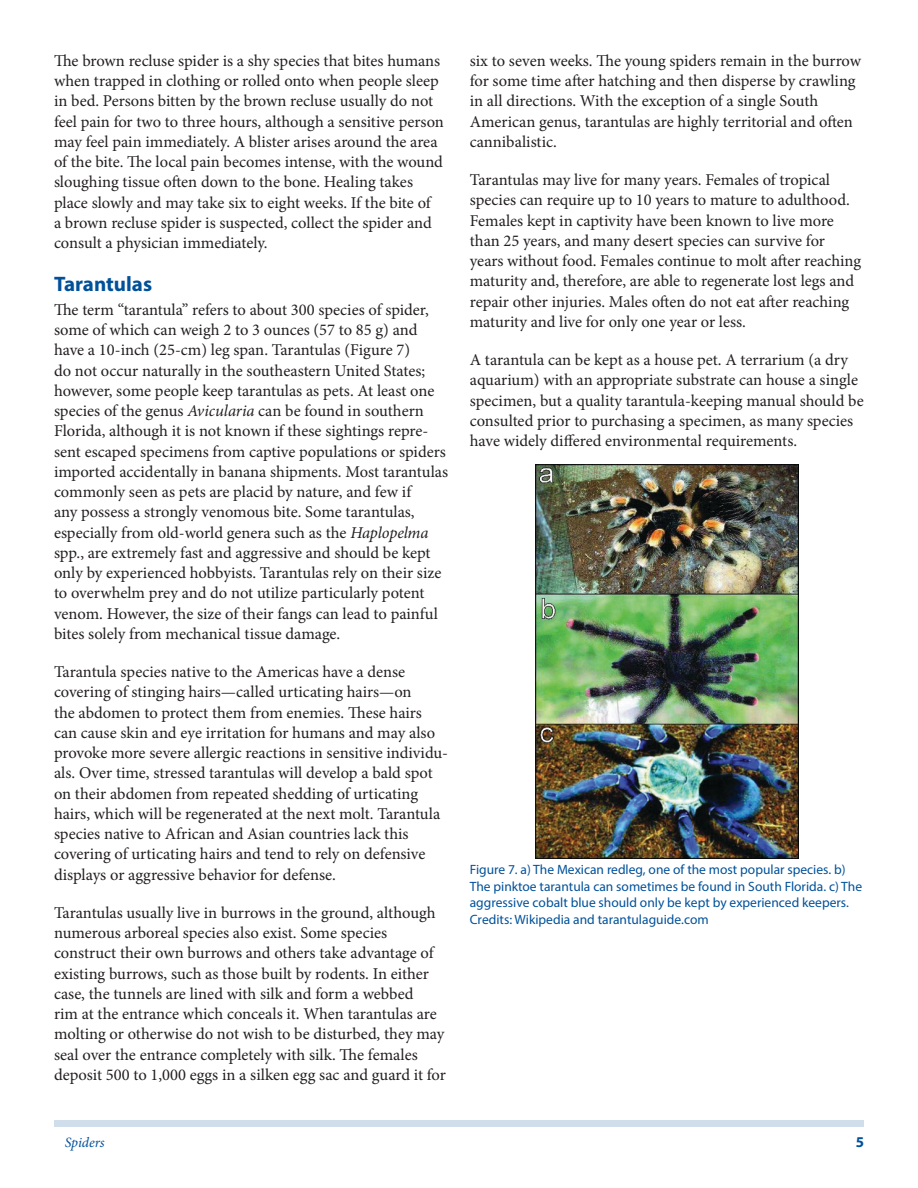
<style>
.page{position:relative;width:918px;height:1188px;background:#fff}
.page>*{position:absolute;margin:0;border:0;box-sizing:border-box;transform-origin:0 0}
.SectionHeading1{font:700 21px "Myriad Pro";color:#01519a}
.Paragraph{font:16.5px/20.2px "Minion Pro";letter-spacing:-.005em;color:#231f20}
.t1{font:700 15px "Myriad Pro";color:#01519a}
.RunningTitleItalics{font:italic 14.25px "Minion Pro";letter-spacing:-.005em;color:#01519a}
.t2{font:13.5px/16.5px "Myriad Pro";color:#01519a}
.s1{font-style:italic}
</style>
<div class="page">
<div style="left:54px;top:1120px;width:810px;height:7px;background:#d0deeb"></div>
<img style="left:535px;top:464px;width:263px;height:395px">
<p class="Paragraph" style="left:54px;top:51px;width:391px">The brown recluse spider is a shy species that bites humans when trapped in clothing or rolled onto when people sleep in bed. Persons bitten by the brown recluse usually do not feel pain for two to three hours, although a sensitive person may feel pain immediately. A blister arises around the area of the bite. The local pain becomes intense, with the wound sloughing tissue often down to the bone. Healing takes place slowly and may take six to eight weeks. If the bite of<br>a brown recluse spider is suspected, collect the spider and consult a physician immediately.</p>
<p class="SectionHeading1" style="left:54px;top:271px;width:100px">Tarantulas</p>
<p class="Paragraph" style="left:54px;top:300px;width:396px">The term “tarantula” refers to about 300 species of spider, some of which can weigh 2 to 3 ounces (57 to 85 g) and have a 10-inch (25-cm) leg span. Tarantulas (Figure 7)<br>do not occur naturally in the southeastern United States; however, some people keep tarantulas as pets. At least one species of the genus <span class="s1">Avicularia</span> can be found in southern Florida, although it is not known if these sightings repre&shy;sent escaped specimens from captive populations or spiders imported accidentally in banana shipments. Most tarantulas commonly seen as pets are placid by nature, and few if<br>any possess a strongly venomous bite. Some tarantulas, especially from old-world genera such as the <span class="s1">Haplopelma </span>spp., are extremely fast and aggressive and should be kept only by experienced hobbyists. Tarantulas rely on their size to overwhelm prey and do not utilize particularly potent venom. However, the size of their fangs can lead to painful bites solely from mechanical tissue damage.</p>
<p class="Paragraph" style="left:54px;top:662px;width:396px">Tarantula species native to the Americas have a dense covering of stinging hairs—called urticating hairs—on<br>the abdomen to protect them from enemies. These hairs can cause skin and eye irritation for humans and may also provoke more severe allergic reactions in sensitive individu&shy;als. Over time, stressed tarantulas will develop a bald spot on their abdomen from repeated shedding of urticating hairs, which will be regenerated at the next molt. Tarantula species native to African and Asian countries lack this covering of urticating hairs and tend to rely on defensive displays or aggressive behavior for defense.</p>
<p class="Paragraph" style="left:54px;top:902px;width:393px">Tarantulas usually live in burrows in the ground, although numerous arboreal species also exist. Some species construct their own burrows and others take advantage of existing burrows, such as those built by rodents. In either case, the tunnels are lined with silk and form a webbed<br>rim at the entrance which conceals it. When tarantulas are molting or otherwise do not wish to be disturbed, they may seal over the entrance completely with silk. The females deposit 500 to 1,000 eggs in a silken egg sac and guard it for</p>
<p class="Paragraph" style="left:470px;top:51px;width:393px">six to seven weeks. The young spiders remain in the burrow for some time after hatching and then disperse by crawling in all directions. With the exception of a single South American genus, tarantulas are highly territorial and often cannibalistic.</p>
<p class="Paragraph" style="left:470px;top:170px;width:393px">Tarantulas may live for many years. Females of tropical species can require up to 10 years to mature to adulthood.<br>Females kept in captivity have been known to live more than 25 years, and many desert species can survive for years without food. Females continue to molt after reaching maturity and, therefore, are able to regenerate lost legs and repair other injuries. Males often do not eat after reaching maturity and live for only one year or less.</p>
<p class="Paragraph" style="left:470px;top:350px;width:395px">A tarantula can be kept as a house pet. A terrarium (a dry aquarium) with an appropriate substrate can house a single specimen, but a quality tarantula-keeping manual should be consulted prior to purchasing a specimen, as many species have widely differed environmental requirements.</p>
<p class="t2" style="left:470px;top:861px;width:394px">Figure 7. a) The Mexican redleg, one of the most popular species. b)<br>The pinktoe tarantula can sometimes be found in South Florida. c) The aggressive cobalt blue should only be kept by experienced keepers.<br>Credits: Wikipedia and tarantulaguide.com</p>
<p class="RunningTitleItalics" style="left:65px;top:1133px;width:41px">Spiders</p>
<p class="t1" style="left:856px;top:1133px;width:10px">5</p>
</div>
